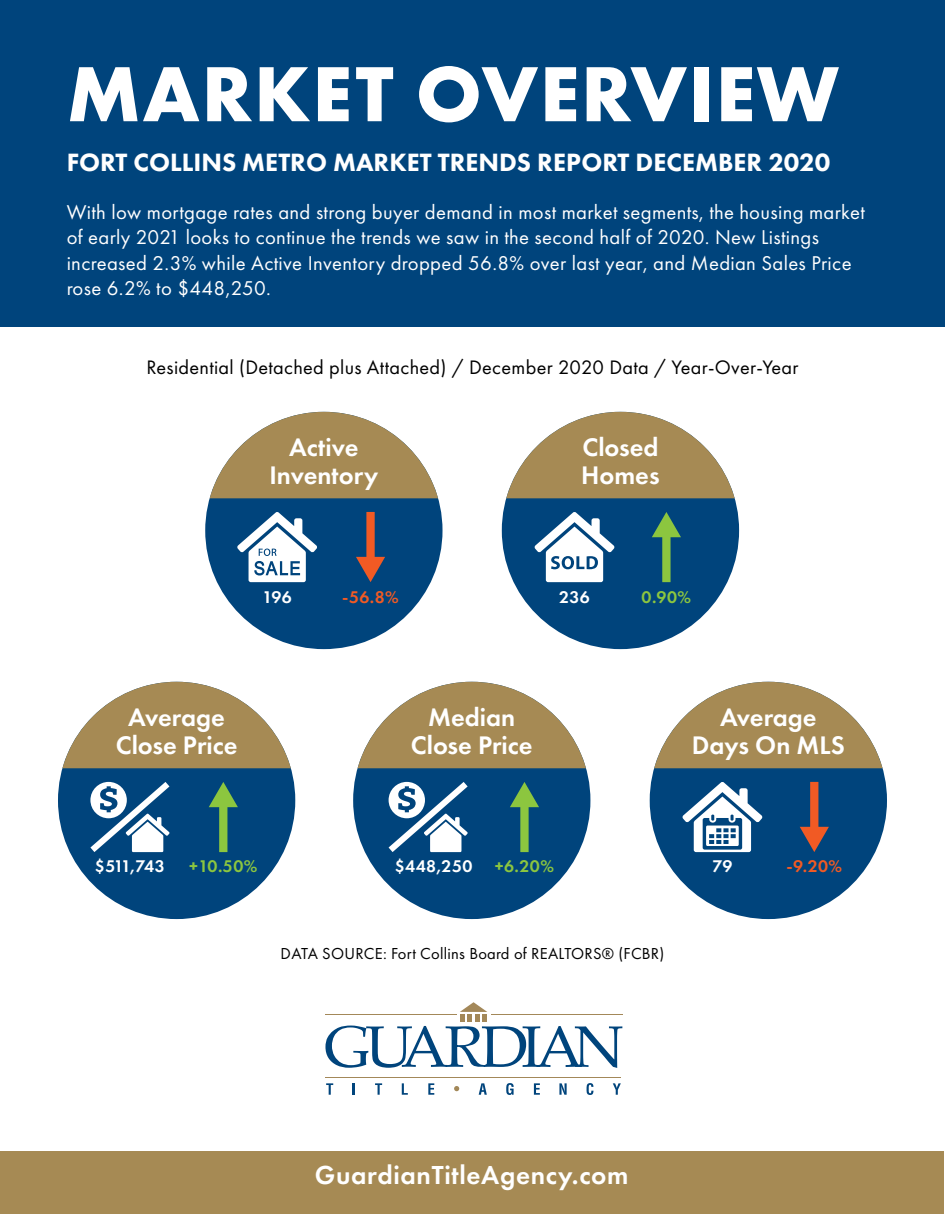
<style>
.page{position:relative;width:945px;height:1215px;background:#fff}
.page>*{position:absolute;margin:0;border:0;box-sizing:border-box;transform-origin:0 0}
.t1{font:700 81px "Futura PT";letter-spacing:.02em;color:#fff}
.t2{font:600 27px "Futura PT";letter-spacing:.025em;color:#fff}
.t3{font:600 26.4px/27.9px "Futura PT";color:#fff;text-align:center}
.t4{font:800 25.95px "Futura PT";color:#fff}
.t5{font:20.7px/25.5px "Futura PT";letter-spacing:.015em;color:#fff}
.t6{font:20.25px "Futura PT";letter-spacing:.015em;color:#000}
.t7{font:600 17.55px "Futura PT";letter-spacing:.025em;color:#fff}
.t8{font:600 17.55px "Futura PT";letter-spacing:.025em;color:#8cc63f}
.t9{font:600 17.55px "Futura PT";color:#f15a24}
.t10{font:16.5px "Futura PT";letter-spacing:.015em;color:#000}
</style>
<div class="page">
<div style="left:0;top:0;width:945px;height:327px;background:#00447c"></div>
<div style="left:502px;top:412px;width:237px;height:237px;background:#00447c;border-radius:50%"></div>
<svg style="left:506px;top:412px;width:229px;height:86px"></svg>
<svg style="left:652px;top:512px;width:29px;height:70px"></svg>
<svg style="left:534px;top:512px;width:81px;height:70px"></svg>
<div style="left:565px;top:558px;width:6px;height:9px;background:#fff;border-radius:50%"></div>
<div style="left:58px;top:682px;width:237px;height:237px;background:#00447c;border-radius:50%"></div>
<svg style="left:62px;top:682px;width:229px;height:86px"></svg>
<svg style="left:209px;top:782px;width:29px;height:70px"></svg>
<svg style="left:90px;top:782px;width:80px;height:70px"></svg>
<div style="left:353px;top:682px;width:237px;height:237px;background:#00447c;border-radius:50%"></div>
<svg style="left:358px;top:682px;width:228px;height:86px"></svg>
<svg style="left:510px;top:782px;width:29px;height:70px"></svg>
<svg style="left:389px;top:782px;width:79px;height:70px"></svg>
<div style="left:650px;top:682px;width:237px;height:237px;background:#00447c;border-radius:50%"></div>
<svg style="left:654px;top:682px;width:229px;height:86px"></svg>
<svg style="left:800px;top:782px;width:29px;height:70px"></svg>
<svg style="left:682px;top:782px;width:81px;height:70px"></svg>
<svg style="left:454px;top:1086px;width:5px;height:5px"></svg>
<svg style="left:325px;top:1002px;width:297px;height:66px"></svg>
<hr style="left:326px;top:1077px;width:295px;height:1px;background:#a38859">
<svg style="left:326px;top:1083px;width:7px;height:12px"></svg>
<svg style="left:353px;top:1084px;width:2px;height:11px"></svg>
<svg style="left:375px;top:1083px;width:7px;height:12px"></svg>
<svg style="left:402px;top:1083px;width:6px;height:12px"></svg>
<svg style="left:428px;top:1083px;width:6px;height:12px"></svg>
<svg style="left:534px;top:1083px;width:6px;height:12px"></svg>
<svg style="left:559px;top:1083px;width:8px;height:12px"></svg>
<svg style="left:587px;top:1083px;width:6px;height:12px"></svg>
<svg style="left:613px;top:1083px;width:8px;height:12px"></svg>
<svg style="left:479px;top:1083px;width:8px;height:12px"></svg>
<svg style="left:506px;top:1083px;width:8px;height:12px"></svg>
<div style="left:205px;top:412px;width:238px;height:237px;background:#00447c;border-radius:50%"></div>
<svg style="left:210px;top:412px;width:228px;height:86px"></svg>
<svg style="left:237px;top:512px;width:80px;height:70px"></svg>
<svg style="left:356px;top:512px;width:29px;height:70px"></svg>
<div style="left:0;top:1152px;width:944px;height:62px;background:#a68a54"></div>
<h1 class="t1" style="left:67px;top:42px;width:774px">MARKET OVERVIEW</h1>
<p class="t4" style="left:67px;top:146px;width:765px">FORT COLLINS METRO MARKET TRENDS REPORT DECEMBER 2020</p>
<p class="t5" style="left:67px;top:199px;width:800px">With low mortgage rates and strong buyer demand in most market segments, the housing market of early 2021 looks to continue the trends we saw in the second half of 2020. New Listings increased 2.3% while Active Inventory dropped 56.8% over last year, and Median Sales Price rose 6.2% to $448,250.</p>
<p class="t6" style="left:146px;top:355px;width:654px">Residential (Detached plus Attached) / December 2020 Data / Year-Over-Year</p>
<p class="t3" style="left:270px;top:433px;width:110px">Active<br>Inventory</p>
<p class="t7" style="left:263px;top:586px;width:31px">196</p>
<p class="t9" style="left:342px;top:586px;width:58px">-56.8%</p>
<p class="t3" style="left:581px;top:433px;width:80px;text-align:left">Closed<br>Homes</p>
<p class="t7" style="left:559px;top:586px;width:32px">236</p>
<p class="t8" style="left:642px;top:586px;width:51px">0.90%</p>
<p class="t3" style="left:116px;top:703px;width:123px">Average<br>Close Price</p>
<p class="t3" style="left:411px;top:703px;width:123px">Median<br>Close Price</p>
<p class="t3" style="left:692px;top:703px;width:154px">Average<br>Days On MLS</p>
<p class="t7" style="left:95px;top:856px;width:71px">$511,743</p>
<p class="t8" style="left:189px;top:856px;width:70px">+10.50%</p>
<p class="t7" style="left:395px;top:856px;width:79px">$448,250</p>
<p class="t8" style="left:495px;top:856px;width:60px">+6.20%</p>
<p class="t10" style="left:281px;top:943px;width:385px">DATA SOURCE: Fort Collins Board of REALTORS® (FCBR)</p>
<p class="t7" style="left:713px;top:856px;width:21px">79</p>
<p class="t9" style="left:786px;top:856px;width:57px">-9.20%</p>
<h2 class="t2" style="left:315px;top:1158px;width:315px">GuardianTitleAgency.com</h2>
</div>
